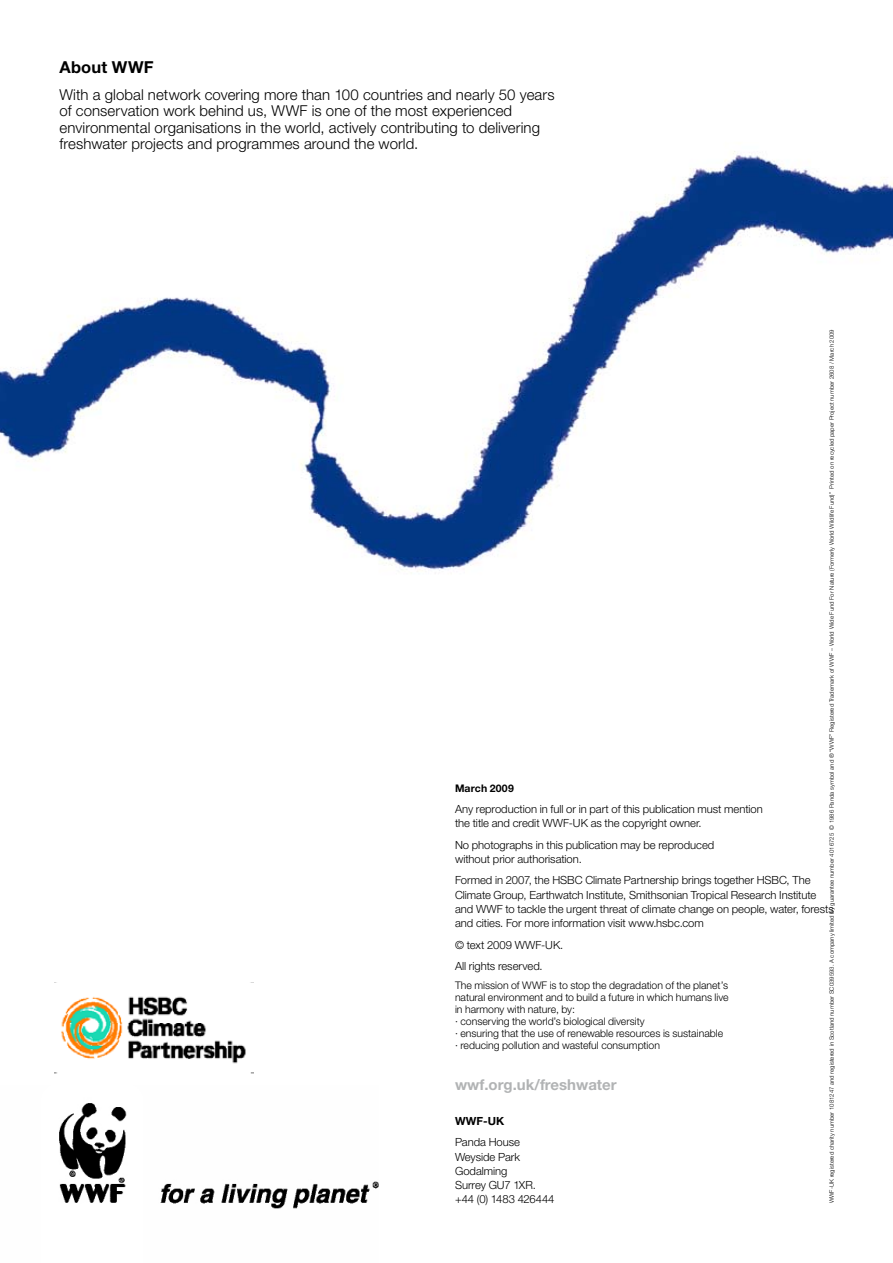
<style>
.page{position:relative;width:893px;height:1263px;background:#fff}
.page>*{position:absolute;margin:0;border:0;box-sizing:border-box;transform-origin:0 0}
.t1{font:700 16.5px "Helvetica Neue";letter-spacing:.01em;color:#000}
.t2{font:300 15px/16.5px "Helvetica Neue";letter-spacing:.005em;color:#000}
.t3{font:700 15px "Helvetica Neue";color:#b1b3b4}
.t4{font:300 11.25px/14.2px "Helvetica Neue";letter-spacing:-.005em;color:#000}
.t5{font:700 11.25px "Helvetica Neue";color:#000}
.t6{font:300 10.5px/12px "Helvetica Neue";color:#000}
.t7{font:700 10.5px "Helvetica Neue";letter-spacing:.01em;color:#000}
.t8{font:300 6px "Helvetica Neue LT Std";color:#000}
</style>
<div class="page">
<img style="left:0;top:151px;width:892px;height:421px">
<img style="left:55px;top:996px;width:199px;height:77px">
<img style="left:59px;top:1103px;width:319px;height:106px">
<h1 class="t1" style="left:60px;top:56px;width:96px">About WWF</h1>
<p class="t2" style="left:60px;top:86px;width:497px">With a global network covering more than 100 countries and nearly 50 years of conservation work behind us, WWF is one of the most experienced environmental organisations in the world, actively contributing to delivering freshwater projects and programmes around the world.</p>
<p class="t8" style="left:828px;top:1203px;width:876px;rotate:-90deg">WWF-UK registered charity number 1081247 and registered in Scotland number SC039593. A company limited by guarantee number 4016725 © 1986 Panda symbol and ® “WWF” Registered Trademark of WWF – World Wide Fund For Nature (Formerly World Wildlife Fund)” Printed on recycled paper Project number 2608 / March 2009</p>
<p class="t7" style="left:455px;top:781px;width:60px">March 2009</p>
<p class="t4" style="left:455px;top:802px;width:309px">Any reproduction in full or in part of this publication must mention the title and credit WWF-UK as the copyright owner.</p>
<p class="t4" style="left:455px;top:837px;width:261px">No photographs in this publication may be reproduced without prior authorisation.</p>
<p class="t4" style="left:455px;top:873px;width:380px">Formed in 2007, the HSBC Climate Partnership brings together HSBC, The Climate Group, Earthwatch Institute, Smithsonian Tropical Research Institute and WWF to tackle the urgent threat of climate change on people, water, forests and cities. For more information visit www.hsbc.com</p>
<p class="t4" style="left:455px;top:934px;width:110px;line-height:21.3px">© text 2009 WWF-UK.<br>All rights reserved.</p>
<p class="t6" style="left:455px;top:979px;width:275px">The mission of WWF is to stop the degradation of the planet’s natural environment and to build a future in which humans live in harmony with nature, by:<br>· conserving the world’s biological diversity<br>· ensuring that the use of renewable resources is sustainable · reducing pollution and wasteful consumption</p>
<h2 class="t3" style="left:455px;top:1075px;width:163px">wwf.org.uk/freshwater</h2>
<p class="t5" style="left:455px;top:1114px;width:51px">WWF-UK</p>
<p class="t4" style="left:455px;top:1135px;width:101px">Panda House<br>Weyside Park<br>Godalming<br>Surrey GU7 1XR. +44 (0) 1483 426444</p>
</div>
